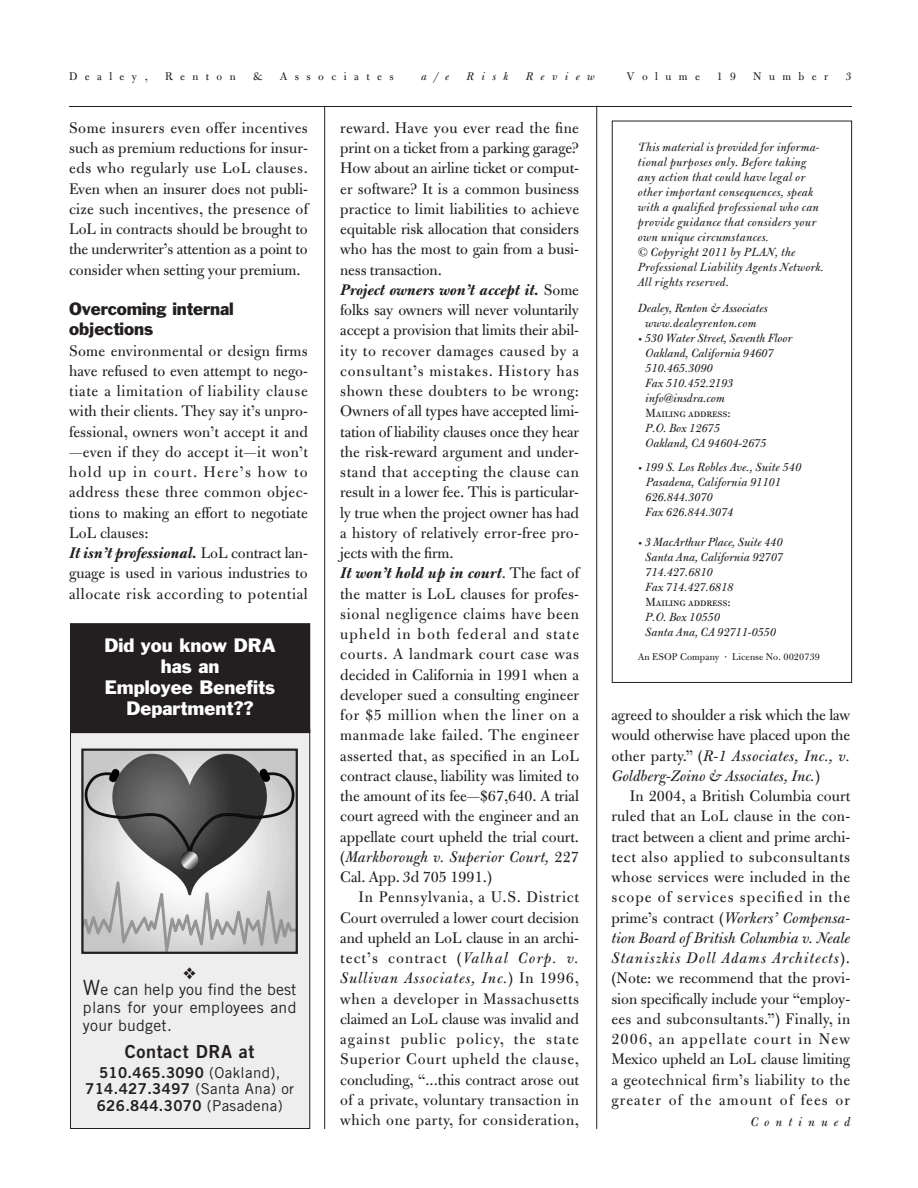
<style>
.page{position:relative;width:918px;height:1188px;background:#fff}
.page>*{position:absolute;margin:0;border:0;box-sizing:border-box;transform-origin:0 0}
.t1{font:18px/21px "Franklin Gothic";color:#fff;text-align:center}
.t2{font:18px "Trade Gothic Bold Two";letter-spacing:.035em;color:#231f20}
.t3{font:16.5px/20.2px "Bulmer";letter-spacing:.005em;color:#231f20;text-align:justify}
.t4{font:16.5px/20.2px "Franklin Gothic";letter-spacing:-.005em;color:#231f20}
.t5{font:15.75px/18px "Trade Gothic";letter-spacing:.02em;color:#231f20;text-align:justify}
.t6{font:15px/16.5px "Trade Gothic Bold Two";letter-spacing:.025em;color:#231f20;text-align:center}
.t7{font:italic 13.5px "Bulmer";letter-spacing:.44em;color:#231f20}
.t8{font:italic 12.75px/15px "Bulmer";color:#231f20}
.t9{font:12.75px "Bulmer SCOSFMT";letter-spacing:-.01em;color:#231f20}
.t10{font:12px "Bulmer";letter-spacing:.62em;color:#231f20}
.t11{font:italic 12px "Bulmer";letter-spacing:.62em;color:#231f20}
.t12{font:10.5px "Bulmer";letter-spacing:.01em;color:#231f20}
.s1{font-weight:700;font-style:italic}
.s2{font-size:21px}
.s3{font-family:"Trade Gothic"}
.s4{font-style:italic}
.s5{font-size:9px}
</style>
<div class="page">
<hr style="left:324px;top:106px;width:1px;height:1023px;background:#231f20">
<hr style="left:596px;top:106px;width:1px;height:1023px;background:#231f20">
<div style="left:612px;top:121px;width:240px;height:562px;border:1px solid #231f20"></div>
<div style="left:71px;top:730px;width:239px;height:399px;background:#eeeeef"></div>
<div style="left:70px;top:730px;width:240px;height:399px;border:1px solid #231f20"></div>
<div style="left:70px;top:624px;width:240px;height:109px;background:#231f20"></div>
<div style="left:70px;top:623px;width:240px;height:110px;border:1px solid #231f20"></div>
<img style="left:84px;top:752px;width:211px;height:199px">
<div style="left:81px;top:749px;width:217px;height:205px;border:2px solid #231f20"></div>
<hr style="left:69px;top:106px;width:783px;height:1px;background:#231f20">
<p class="t10" style="left:69px;top:72px;width:80px">Dealey,</p>
<p class="t10" style="left:165px;top:72px;width:72px">Renton</p>
<p class="t10" style="left:253px;top:72px;width:11px">&amp;</p>
<p class="t10" style="left:280px;top:72px;width:116px">Associates</p>
<p class="t11" style="left:421px;top:72px;width:30px">a/e</p>
<p class="t11" style="left:467px;top:72px;width:43px">Risk</p>
<p class="t11" style="left:526px;top:72px;width:71px">Review</p>
<p class="t10" style="left:627px;top:72px;width:75px">Volume</p>
<p class="t10" style="left:717px;top:72px;width:21px">1 9</p>
<p class="t10" style="left:753px;top:72px;width:77px">Number</p>
<p class="t10" style="left:846px;top:72px;width:7px">3</p>
<p class="t3" style="left:69px;top:119px;width:240px">Some insurers even offer incentives such as premium reductions for insur&shy;eds who regularly use LoL clauses.<br>Even when an insurer does not publi&shy;cize such incentives, the presence of LoL in contracts should be brought to the underwriter’s attention as a point to consider when setting your premium.</p>
<p class="t4" style="left:69px;top:300px;width:166px">Overcoming internal objections</p>
<p class="t3" style="left:69px;top:342px;width:240px;text-align:left">Some environmental or design firms have refused to even attempt to nego&shy;tiate a limitation of liability clause with their clients. They say it’s unpro&shy;fessional, owners won’t accept it and —even if they do accept it—it won’t hold up in court. Here’s how to address these three common objec&shy;tions to making an effort to negotiate LoL clauses:<br><span class="s1">It isn’t professional.</span> LoL contract lan&shy;guage is used in various industries to allocate risk according to potential</p>
<p class="t1" style="left:104px;top:636px;width:173px">Did you know DRA has an<br>Employee Benefits<br>Department??</p>
<p class="t5" style="left:83px;top:982px;width:215px"><span class="s2">W</span>e can help you find the best plans for your employees and your budget.</p>
<p class="t2" style="left:125px;top:1045px;width:131px">Contact DRA at</p>
<p class="t6" style="left:85px;top:1065px;width:210px">510.465.3090 <span class="s3">(Oakland),<br></span>714.427.3497 <span class="s3">(Santa Ana) or<br></span>626.844.3070 <span class="s3">(Pasadena)</span></p>
<p class="t3" style="left:340px;top:119px;width:240px;text-align:left">reward. Have you ever read the fine print on a ticket from a parking garage?<br>How about an airline ticket or comput&shy;er software? It is a common business practice to limit liabilities to achieve equitable risk allocation that considers who has the most to gain from a busi&shy;ness transaction.<br><span class="s1">Project owners won’t accept it.</span> Some folks say owners will never voluntarily accept a provision that limits their abil&shy;ity to recover damages caused by a consultant’s mistakes. History has shown these doubters to be wrong:<br>Owners of all types have accepted limi&shy;tation of liability clauses once they hear the risk-reward argument and under&shy;stand that accepting the clause can result in a lower fee. This is particular&shy;ly true when the project owner has had a history of relatively error-free pro&shy;jects with the firm.<br><span class="s1">It won’t hold up in court</span>. The fact of the matter is LoL clauses for profes&shy;sional negligence claims have been upheld in both federal and state courts. A landmark court case was decided in California in 1991 when a developer sued a consulting engineer for $5 million when the liner on a manmade lake failed. The engineer asserted that, as specified in an LoL contract clause, liability was limited to the amount of its fee—$67,640. A trial court agreed with the engineer and an appellate court upheld the trial court. (<span class="s4">Markborough v. Superior Court,</span> 227<br>Cal. App. 3d 705 1991.)</p>
<p class="t3" style="left:340px;top:889px;width:240px;text-indent:18px">In Pennsylvania, a U.S. District Court overruled a lower court decision and upheld an LoL clause in an archi&shy;tect’s contract (<span class="s4">Valhal Corp. v.<br>Sullivan Associates, Inc.</span>) In 1996, when a developer in Massachusetts claimed an LoL clause was invalid and against public policy, the state Superior Court upheld the clause, concluding, “...this contract arose out of a private, voluntary transaction in which one party, for consideration,</p>
<p class="t8" style="left:638px;top:141px;width:188px">This material is provided for informa&shy;tional purposes only. Before taking any action that could have legal or other important consequences, speak with a qualified professional who can provide guidance that considers your own unique circumstances.<br>© Copyright 2011 by PLAN, the Professional Liability Agents Network.<br>All rights reserved.</p>
<p class="t8" style="left:638px;top:301px;width:131px;text-align:center">Dealey, Renton &amp; Associates www.dealeyrenton.com</p>
<p class="t8" style="left:645px;top:331px;width:149px;text-indent:-7px"><span class="s5">•</span> 530 Water Street, Seventh Floor<br>Oakland, California 94607<br>510.465.3090<br>Fax 510.452.2193 info@insdra.com</p>
<p class="t9" style="left:645px;top:405px;width:87px">Mailing address:</p>
<p class="t8" style="left:645px;top:421px;width:123px">P.O. Box 12675<br>Oakland, CA 94604-2675</p>
<p class="t8" style="left:645px;top:460px;width:158px;text-indent:-7px"><span class="s5">•</span> 199 S. Los Robles Ave., Suite 540<br>Pasadena, California 91101<br>626.844.3070<br>Fax 626.844.3074</p>
<p class="t8" style="left:645px;top:535px;width:139px;text-indent:-7px"><span class="s5">•</span> 3 MacArthur Place, Suite 440<br>Santa Ana, California 92707<br>714.427.6810<br>Fax 714.427.6818</p>
<p class="t9" style="left:645px;top:594px;width:87px">Mailing address:</p>
<p class="t8" style="left:645px;top:610px;width:132px">P.O. Box 10550<br>Santa Ana, CA 92711-0550</p>
<p class="t12" style="left:638px;top:652px;width:184px">An ESOP Company · License No. 0020739</p>
<p class="t3" style="left:611px;top:706px;width:240px">agreed to shoulder a risk which the law would otherwise have placed upon the other party.” (<span class="s4">R-1 Associates, Inc., v.<br>Goldberg-Zoino &amp; Associates, Inc.</span>)</p>
<p class="t3" style="left:611px;top:787px;width:240px;text-indent:18px">In 2004, a British Columbia court ruled that an LoL clause in the con&shy;tract between a client and prime archi&shy;tect also applied to subconsultants whose services were included in the scope of services specified in the prime’s contract (<span class="s4">Workers’ Compensa&shy;tion Board of British Columbia v. Neale Staniszkis Doll Adams Architects</span>). (Note: we recommend that the provi&shy;sion specifically include your “employ&shy;ees and subconsultants.”) Finally, in 2006, an appellate court in New Mexico upheld an LoL clause limiting a geotechnical firm’s liability to the greater of the amount of fees or</p>
<p class="t7" style="left:750px;top:1117px;width:102px">Continued</p>
</div>
